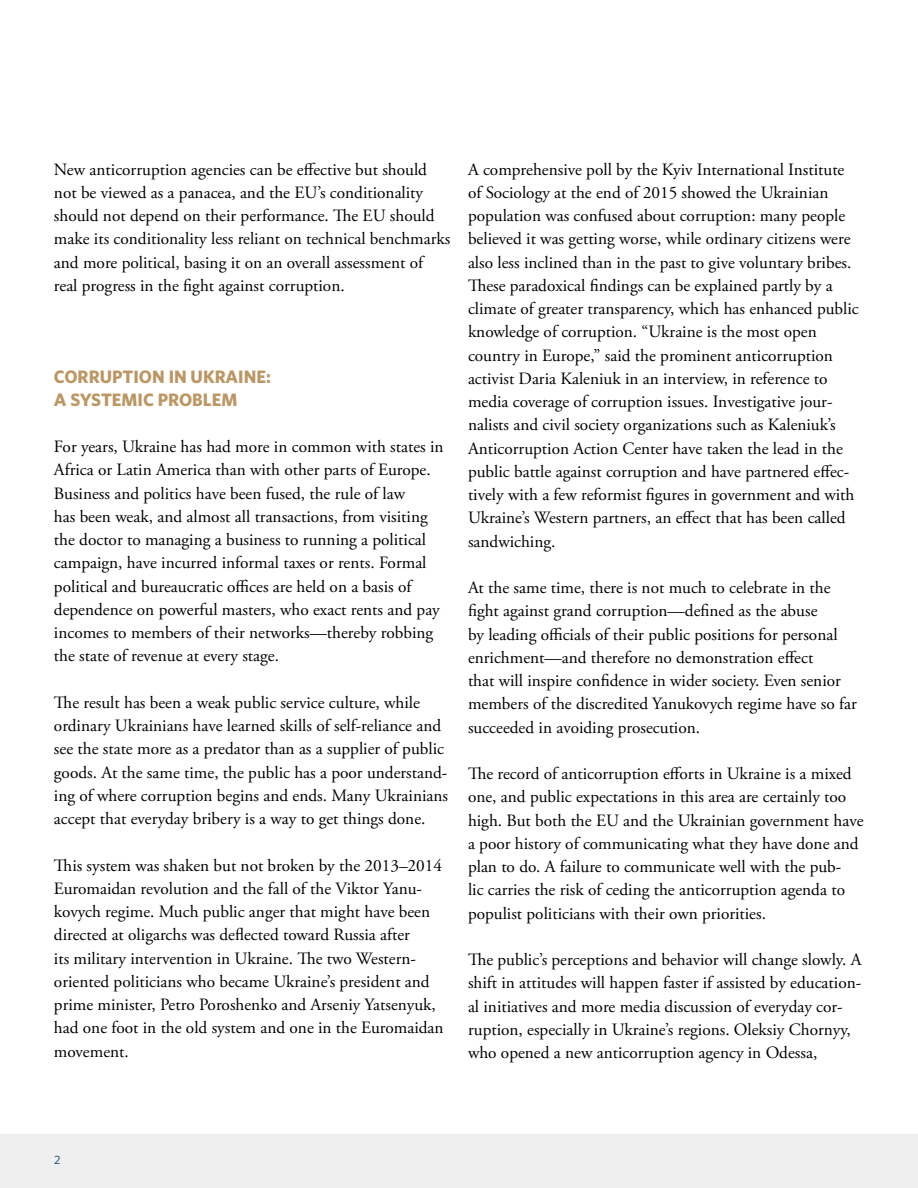
<style>
.page{position:relative;width:918px;height:1188px;background:#fff}
.page>*{position:absolute;margin:0;border:0;box-sizing:border-box;transform-origin:0 0}
.t1{font:700 18px/22.5px "Whitney";color:#ba9765}
.t2{font:17.25px/23.2px "Adobe Garamond Pro";color:#000}
.t3{font:12px "Whitney";color:#003a63}
</style>
<div class="page">
<div style="left:0;top:1134px;width:918px;height:54px;background:#efeff0"></div>
<p class="t2" style="left:54px;top:158px;width:398px">New anticorruption agencies can be effective but should not be viewed as a panacea, and the EU’s conditionality should not depend on their performance. The EU should make its conditionality less reliant on technical benchmarks and more political, basing it on an overall assessment of real progress in the fight against corruption.</p>
<p class="t1" style="left:54px;top:365px;width:218px">CORRUPTION IN UKRAINE:<br>A SYSTEMIC PROBLEM</p>
<p class="t2" style="left:54px;top:436px;width:391px">For years, Ukraine has had more in common with states in Africa or Latin America than with other parts of Europe.<br>Business and politics have been fused, the rule of law<br>has been weak, and almost all transactions, from visiting the doctor to managing a business to running a political campaign, have incurred informal taxes or rents. Formal political and bureaucratic offices are held on a basis of dependence on powerful masters, who exact rents and pay incomes to members of their networks—thereby robbing the state of revenue at every stage.</p>
<p class="t2" style="left:54px;top:691px;width:396px">The result has been a weak public service culture, while ordinary Ukrainians have learned skills of self-reliance and see the state more as a predator than as a supplier of public goods. At the same time, the public has a poor understand&shy;ing of where corruption begins and ends. Many Ukrainians accept that everyday bribery is a way to get things done.</p>
<p class="t2" style="left:54px;top:854px;width:391px">This system was shaken but not broken by the 2013–2014<br>Euromaidan revolution and the fall of the Viktor Yanu&shy;kovych regime. Much public anger that might have been directed at oligarchs was deflected toward Russia after<br>its military intervention in Ukraine. The two Western&shy;oriented politicians who became Ukraine’s president and prime minister, Petro Poroshenko and Arseniy Yatsenyuk, had one foot in the old system and one in the Euromaidan movement.</p>
<p class="t2" style="left:468px;top:158px;width:392px">A comprehensive poll by the Kyiv International Institute of Sociology at the end of 2015 showed the Ukrainian population was confused about corruption: many people believed it was getting worse, while ordinary citizens were also less inclined than in the past to give voluntary bribes.<br>These paradoxical findings can be explained partly by a climate of greater transparency, which has enhanced public knowledge of corruption. “Ukraine is the most open country in Europe,” said the prominent anticorruption activist Daria Kaleniuk in an interview, in reference to media coverage of corruption issues. Investigative jour&shy;nalists and civil society organizations such as Kaleniuk’s Anticorruption Action Center have taken the lead in the public battle against corruption and have partnered effec&shy;tively with a few reformist figures in government and with Ukraine’s Western partners, an effect that has been called sandwiching.</p>
<p class="t2" style="left:468px;top:577px;width:390px">At the same time, there is not much to celebrate in the fight against grand corruption—defined as the abuse<br>by leading officials of their public positions for personal enrichment—and therefore no demonstration effect<br>that will inspire confidence in wider society. Even senior members of the discredited Yanukovych regime have so far succeeded in avoiding prosecution.</p>
<p class="t2" style="left:468px;top:763px;width:397px">The record of anticorruption efforts in Ukraine is a mixed one, and public expectations in this area are certainly too high. But both the EU and the Ukrainian government have a poor history of communicating what they have done and plan to do. A failure to communicate well with the pub-<br>lic carries the risk of ceding the anticorruption agenda to populist politicians with their own priorities.</p>
<p class="t2" style="left:468px;top:949px;width:395px">The public’s perceptions and behavior will change slowly. A shift in attitudes will happen faster if assisted by education&shy;al initiatives and more media discussion of everyday cor&shy;ruption, especially in Ukraine’s regions. Oleksiy Chornyy, who opened a new anticorruption agency in Odessa,</p>
<p class="t3" style="left:54px;top:1152px;width:8px">2</p>
</div>
